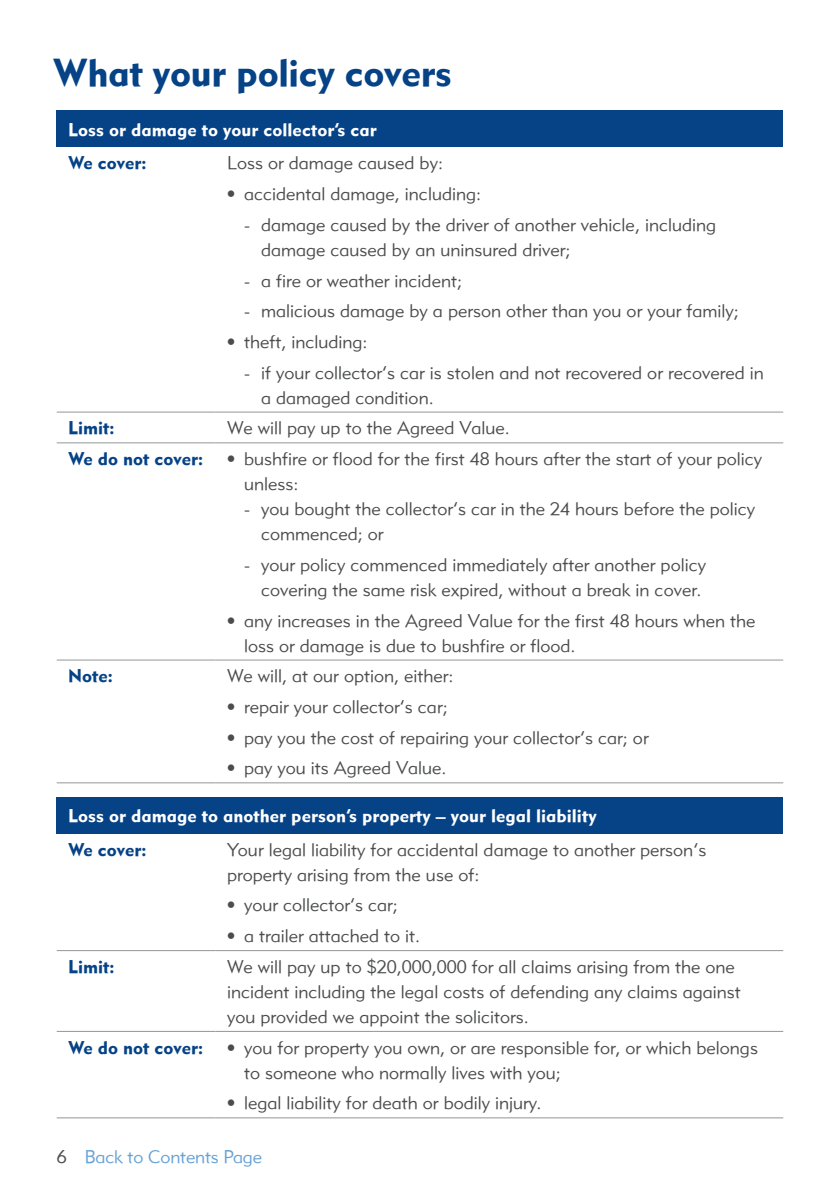
<style>
.page{position:relative;width:840px;height:1191px;background:#fff}
.page>*{position:absolute;margin:0;border:0;box-sizing:border-box;transform-origin:0 0}
.Heading_1{font:38px "Metro Black LT Two";letter-spacing:-.01em;color:#054286}
.Body{font:18px/25px "Metro Lite LT Two";color:#4b4c4d}
.Body-2{font:18px "Metro Black LT Two";color:#fff}
.Body-3{font:18px "Metro Black LT Two";color:#054286}
.t1{font:18px "Metro Lite LT Two";letter-spacing:-.01em;color:#65a1d6}
.s1{color:#4b4c4d}
</style>
<div class="page">
<div style="left:57px;top:111px;width:725px;height:36px;background:#054286"></div>
<hr style="left:57px;top:411px;width:158px;height:1px;background:#939598">
<hr style="left:215px;top:411px;width:567px;height:1px;background:#939598">
<hr style="left:57px;top:442px;width:158px;height:1px;background:#939598">
<hr style="left:215px;top:442px;width:567px;height:1px;background:#939598">
<hr style="left:57px;top:659px;width:158px;height:1px;background:#939598">
<hr style="left:215px;top:659px;width:567px;height:1px;background:#939598">
<hr style="left:57px;top:782px;width:158px;height:1px;background:#939598">
<hr style="left:215px;top:782px;width:567px;height:1px;background:#939598">
<div style="left:57px;top:797px;width:725px;height:36px;background:#054286"></div>
<hr style="left:57px;top:950px;width:158px;height:1px;background:#939598">
<hr style="left:215px;top:950px;width:567px;height:1px;background:#939598">
<hr style="left:57px;top:1031px;width:158px;height:1px;background:#939598">
<hr style="left:215px;top:1031px;width:567px;height:1px;background:#939598">
<hr style="left:57px;top:1117px;width:158px;height:1px;background:#939598">
<hr style="left:215px;top:1117px;width:567px;height:1px;background:#939598">
<p class="Heading_1" style="left:53px;top:49px;width:401px">What your policy covers</p>
<p class="Body-2" style="left:68px;top:118px;width:310px">Loss or damage to your collector’s car</p>
<p class="Body-3" style="left:68px;top:152px;width:80px">We cover:</p>
<p class="Body" style="left:227px;top:150px;width:217px">Loss or damage caused by:</p>
<p class="Body" style="left:227px;top:181px;width:255px">• accidental damage, including:</p>
<p class="Body" style="left:261px;top:212px;width:456px;text-indent:-17px">- damage caused by the driver of another vehicle, including damage caused by an uninsured driver;</p>
<p class="Body" style="left:244px;top:267px;width:219px">- a fire or weather incident;</p>
<p class="Body" style="left:244px;top:298px;width:496px">- malicious damage by a person other than you or your family;</p>
<p class="Body" style="left:227px;top:329px;width:142px">• theft, including:</p>
<p class="Body" style="left:261px;top:359px;width:504px;text-indent:-17px">- if your collector’s car is stolen and not recovered or recovered in a damaged condition.</p>
<p class="Body-3" style="left:68px;top:417px;width:48px">Limit:</p>
<p class="Body" style="left:227px;top:415px;width:284px">We will pay up to the Agreed Value.</p>
<p class="Body-3" style="left:68px;top:447px;width:137px">We do not cover:</p>
<p class="Body" style="left:244px;top:446px;width:519px;text-indent:-17px">• bushfire or flood for the first 48 hours after the start of your policy unless:</p>
<p class="Body" style="left:261px;top:496px;width:495px;text-indent:-17px">- you bought the collector’s car in the 24 hours before the policy commenced; or</p>
<p class="Body" style="left:244px;top:552px;width:463px;text-align:right">- your policy commenced immediately after another policy covering the same risk expired, without a break in cover.</p>
<p class="Body" style="left:244px;top:607px;width:513px;text-indent:-17px">• any increases in the Agreed Value for the first 48 hours when the loss or damage is due to bushfire or flood.</p>
<p class="Body-3" style="left:68px;top:664px;width:46px">Note:</p>
<p class="Body" style="left:227px;top:663px;width:228px">We will, at our option, either:</p>
<p class="Body" style="left:227px;top:694px;width:222px">• repair your collector’s car;</p>
<p class="Body" style="left:227px;top:724px;width:423px">• pay you the cost of repairing your collector’s car; or</p>
<p class="Body" style="left:227px;top:755px;width:221px">• pay you its Agreed Value.</p>
<p class="Body-2" style="left:68px;top:804px;width:529px">Loss or damage to another person’s property – your legal liability</p>
<p class="Body-3" style="left:68px;top:838px;width:80px">We cover:</p>
<p class="Body" style="left:227px;top:836px;width:480px">Your legal liability for accidental damage to another person’s property arising from the use of:</p>
<p class="Body" style="left:227px;top:892px;width:172px">• your collector’s car;</p>
<p class="Body" style="left:227px;top:923px;width:195px">• a trailer attached to it.</p>
<p class="Body-3" style="left:68px;top:955px;width:48px">Limit:</p>
<p class="Body" style="left:227px;top:954px;width:515px">We will pay up to $20,000,000 for all claims arising from the one incident including the legal costs of defending any claims against you provided we appoint the solicitors.</p>
<p class="Body-3" style="left:68px;top:1036px;width:137px">We do not cover:</p>
<p class="Body" style="left:244px;top:1034px;width:515px;text-indent:-17px">• you for property you own, or are responsible for, or which belongs to someone who normally lives with you;</p>
<p class="Body" style="left:227px;top:1090px;width:316px">• legal liability for death or bodily injury.</p>
<p class="t1" style="left:57px;top:1145px;width:207px"><span class="s1">6</span> Back to Contents Page</p>
</div>
